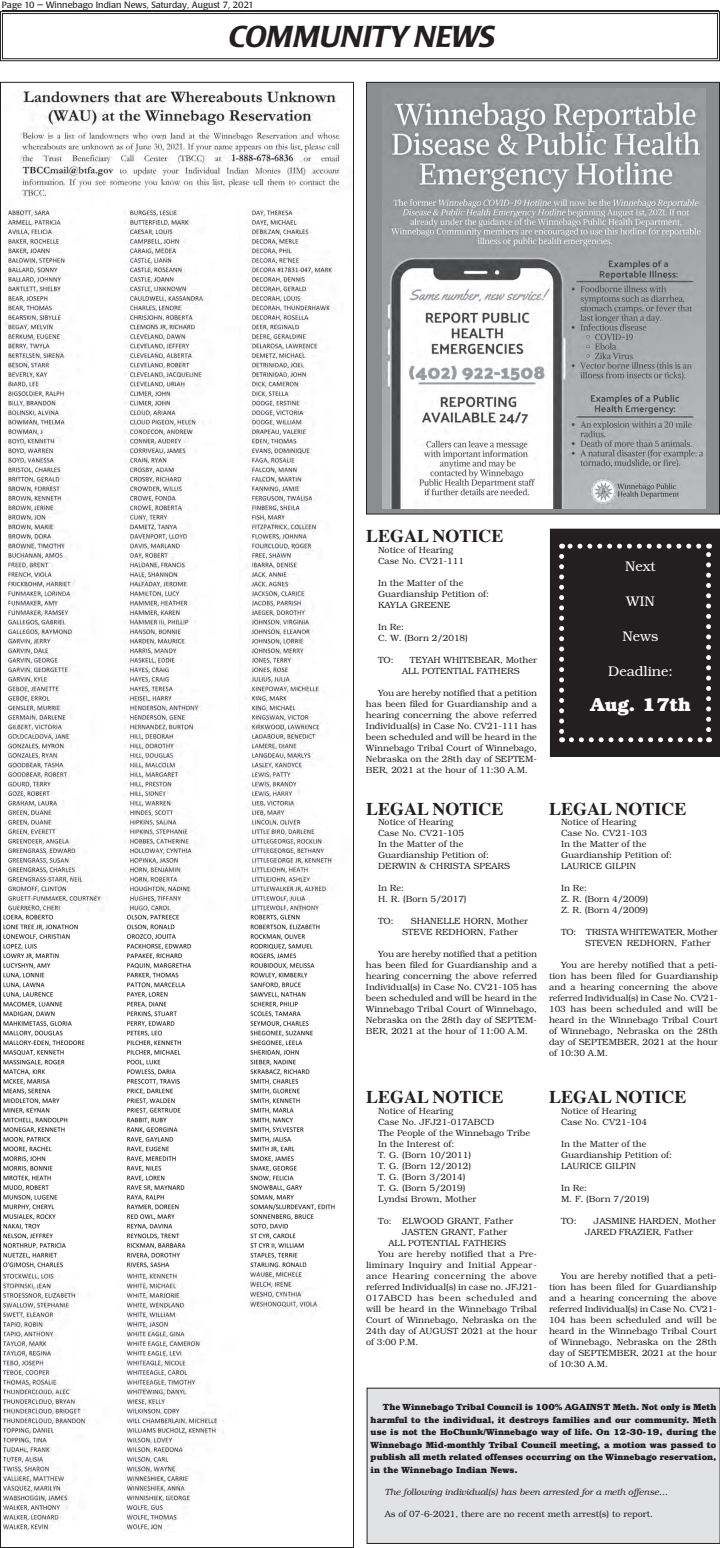
<style>
.page{position:relative;width:720px;height:1548px;background:#fff}
.page>*{position:absolute;margin:0;border:0;box-sizing:border-box;transform-origin:0 0}
.t1{font:italic 500 30px "Poppl Laudatio";color:#231f20}
.t2{font:700 19px "Bookman";color:#fff}
.t3{font:700 18px "Times";color:#231f20}
.t4{font:300 14px "Bookman";color:#fff}
.t5{font:300 9px/11px "Bookman";color:#231f20}
.t6{font:700 9px/12.6px "Bookman";color:#231f20;text-align:justify}
.t7{font:italic 300 9px "Bookman";color:#231f20}
.t8{font:9px "Poppl Laudatio";color:#231f20}
.t9{font:300 9px "Bookman";letter-spacing:.025em;color:#231f20}
.t10{font:300 9px "Bookman";letter-spacing:.035em;color:#231f20}
.t11{font:300 9px "Bookman";letter-spacing:.045em;color:#231f20}
</style>
<div class="page">
<hr style="left:2px;top:10px;width:717px;height:1px;background:#231f20">
<svg style="left:0;top:11px;width:720px;height:51px"></svg>
<div style="left:367px;top:1388px;width:353px;height:155px;background:#e1e2e4"></div>
<div style="left:367px;top:1388px;width:353px;height:156px;border:1px solid #231f20"></div>
<div style="left:550px;top:529px;width:170px;height:227px;background:#231f20"></div>
<div style="left:550px;top:529px;width:170px;height:228px;border:1px solid #231f20"></div>
<svg style="left:559px;top:556px;width:5px;height:186px"></svg>
<svg style="left:571px;top:737px;width:139px;height:5px"></svg>
<svg style="left:706px;top:544px;width:5px;height:186px"></svg>
<svg style="left:562px;top:544px;width:137px;height:5px"></svg>
<img style="left:4px;top:92px;width:339px;height:820px">
<img style="left:3px;top:914px;width:332px;height:360px">
<img style="left:2px;top:1274px;width:222px;height:259px">
<img style="left:247px;top:1268px;width:88px;height:41px">
<div style="left:366px;top:82px;width:354px;height:432px;background:#8b8d90"></div>
<div style="left:366px;top:82px;width:354px;height:433px;border:1px solid #231f20"></div>
<img style="left:382px;top:89px;width:324px;height:419px">
<p class="t8" style="left:2px;top:1px;width:253px">Page 10 — Winnebago Indian News, Saturday, August 7, 2021</p>
<h1 class="t1" style="left:228px;top:25px;width:268px">COMMUNITY NEWS</h1>
<h3 class="t3" style="left:366px;top:529px;width:139px">LEGAL NOTICE</h3>
<p class="t5" style="left:378px;top:545px;width:88px">Notice of Hearing<br>Case No. CV21-111</p>
<p class="t5" style="left:378px;top:578px;width:112px">In the Matter of the<br>Guardianship Petition of:<br>KAYLA GREENE</p>
<p class="t5" style="left:378px;top:622px;width:91px">In Re:<br>C. W. (Born 2/2018)</p>
<p class="t5" style="left:378px;top:655px;width:17px">TO:</p>
<p class="t5" style="left:402px;top:655px;width:137px;text-indent:8px">TEYAH WHITEBEAR, Mother<br>ALL POTENTIAL FATHERS</p>
<p class="t5" style="left:366px;top:688px;width:173px;text-align:justify;text-indent:12px">You are hereby notified that a petition has been filed for Guardianship and a hearing concerning the above referred Individual(s) in Case No. CV21-111 has been scheduled and will be heard in the Winnebago Tribal Court of Winnebago, Nebraska on the 28th day of SEPTEM-BER, 2021 at the hour of 11:30 A.M.</p>
<h3 class="t3" style="left:366px;top:801px;width:139px">LEGAL NOTICE</h3>
<p class="t5" style="left:378px;top:818px;width:134px">Notice of Hearing<br>Case No. CV21-105<br>In the Matter of the<br>Guardianship Petition of:<br>DERWIN &amp; CHRISTA SPEARS</p>
<p class="t5" style="left:378px;top:884px;width:90px">In Re:<br>H. R. (Born 5/2017)</p>
<p class="t5" style="left:378px;top:917px;width:17px">TO:</p>
<p class="t5" style="left:402px;top:917px;width:128px;text-indent:9px">SHANELLE HORN, Mother<br>STEVE REDHORN, Father</p>
<p class="t5" style="left:366px;top:950px;width:173px;text-align:justify;text-indent:12px">You are hereby notified that a petition has been filed for Guardianship and a hearing concerning the above referred Individual(s) in Case No. CV21-105 has been scheduled and will be heard in the Winnebago Tribal Court of Winnebago, Nebraska on the 28th day of SEPTEM-BER, 2021 at the hour of 11:00 A.M.</p>
<h3 class="t4" style="left:625px;top:560px;width:32px">Next</h3>
<h3 class="t4" style="left:626px;top:595px;width:30px">WIN</h3>
<h3 class="t4" style="left:623px;top:630px;width:37px">News</h3>
<h3 class="t4" style="left:608px;top:665px;width:66px">Deadline:</h3>
<h2 class="t2" style="left:590px;top:697px;width:102px">Aug. 17th</h2>
<h3 class="t3" style="left:549px;top:801px;width:139px">LEGAL NOTICE</h3>
<p class="t5" style="left:561px;top:818px;width:112px">Notice of Hearing<br>Case No. CV21-103<br>In the Matter of the<br>Guardianship Petition of:<br>LAURICE GILPIN</p>
<p class="t5" style="left:561px;top:884px;width:89px">In Re:<br>Z. R. (Born 4/2009)<br>Z. R. (Born 4/2009)</p>
<p class="t5" style="left:585px;top:928px;width:134px;text-indent:-24px">TO: TRISTA WHITEWATER, Mother<br>STEVEN REDHORN, Father</p>
<p class="t5" style="left:549px;top:961px;width:170px;text-align:justify;text-indent:12px">You are hereby notified that a peti&shy;tion has been filed for Guardianship and a hearing concerning the above referred Individual(s) in Case No. CV21- 103 has been scheduled and will be heard in the Winnebago Tribal Court of Winnebago, Nebraska on the 28th day of SEPTEMBER, 2021 at the hour of 10:30 A.M.</p>
<h3 class="t3" style="left:366px;top:1090px;width:139px">LEGAL NOTICE</h3>
<p class="t5" style="left:378px;top:1106px;width:154px">Notice of Hearing<br>Case No. JFJ21-017ABCD<br>The People of the Winnebago Tribe<br>In the Interest of:<br>T. G. (Born 10/2011)<br>T. G. (Born 12/2012)<br>T. G. (Born 3/2014)<br>T. G. (Born 5/2019)<br>Lyndsi Brown, Mother</p>
<p class="t5" style="left:378px;top:1216px;width:137px">To: ELWOOD GRANT, Father</p>
<p class="t5" style="left:402px;top:1227px;width:107px">JASTEN GRANT, Father</p>
<p class="t5" style="left:389px;top:1238px;width:119px">ALL POTENTIAL FATHERS</p>
<p class="t5" style="left:378px;top:1249px;width:160px">You are hereby notified that a Pre-</p>
<p class="t9" style="left:366px;top:1261px;width:172px">liminary Inquiry and Initial Appear-</p>
<p class="t10" style="left:366px;top:1272px;width:173px">ance Hearing concerning the above</p>
<p class="t5" style="left:366px;top:1282px;width:173px">referred Individual(s) in case no. JFJ21-</p>
<p class="t11" style="left:366px;top:1294px;width:173px">017ABCD has been scheduled and</p>
<p class="t5" style="left:366px;top:1304px;width:173px">will be heard in the Winnebago Tribal</p>
<p class="t5" style="left:366px;top:1315px;width:173px">Court of Winnebago, Nebraska on the</p>
<p class="t5" style="left:366px;top:1326px;width:172px">24th day of AUGUST 2021 at the hour</p>
<p class="t5" style="left:366px;top:1337px;width:54px">of 3:00 P.M.</p>
<h3 class="t3" style="left:549px;top:1089px;width:139px">LEGAL NOTICE</h3>
<p class="t5" style="left:561px;top:1106px;width:88px">Notice of Hearing<br>Case No. CV21-104</p>
<p class="t5" style="left:561px;top:1139px;width:112px">In the Matter of the<br>Guardianship Petition of:<br>LAURICE GILPIN</p>
<p class="t5" style="left:561px;top:1183px;width:90px">In Re:<br>M. F. (Born 7/2019)</p>
<p class="t5" style="left:561px;top:1216px;width:17px">TO:</p>
<p class="t5" style="left:585px;top:1216px;width:132px;text-indent:9px">JASMINE HARDEN, Mother<br>JARED FRAZIER, Father</p>
<p class="t5" style="left:549px;top:1271px;width:169px;text-align:justify;text-indent:12px">You are hereby notified that a peti&shy;tion has been filed for Guardianship and a hearing concerning the above referred Individual(s) in Case No. CV21- 104 has been scheduled and will be heard in the Winnebago Tribal Court of Winnebago, Nebraska on the 28th day of SEPTEMBER, 2021 at the hour of 10:30 A.M.</p>
<p class="t6" style="left:371px;top:1401px;width:347px;text-indent:12px">The Winnebago Tribal Council is 100% AGAINST Meth. Not only is Meth harmful to the individual, it destroys families and our community. Meth use is not the HoChunk/Winnebago way of life. On 12-30-19, during the Winnebago Mid-monthly Tribal Council meeting, a motion was passed to publish all meth related offenses occurring on the Winnebago reservation, in the Winnebago Indian News.</p>
<p class="t7" style="left:385px;top:1488px;width:285px">The following individual(s) has been arrested for a meth offense…</p>
<p class="t5" style="left:385px;top:1509px;width:270px">As of 07-6-2021, there are no recent meth arrest(s) to report.</p>
</div>
